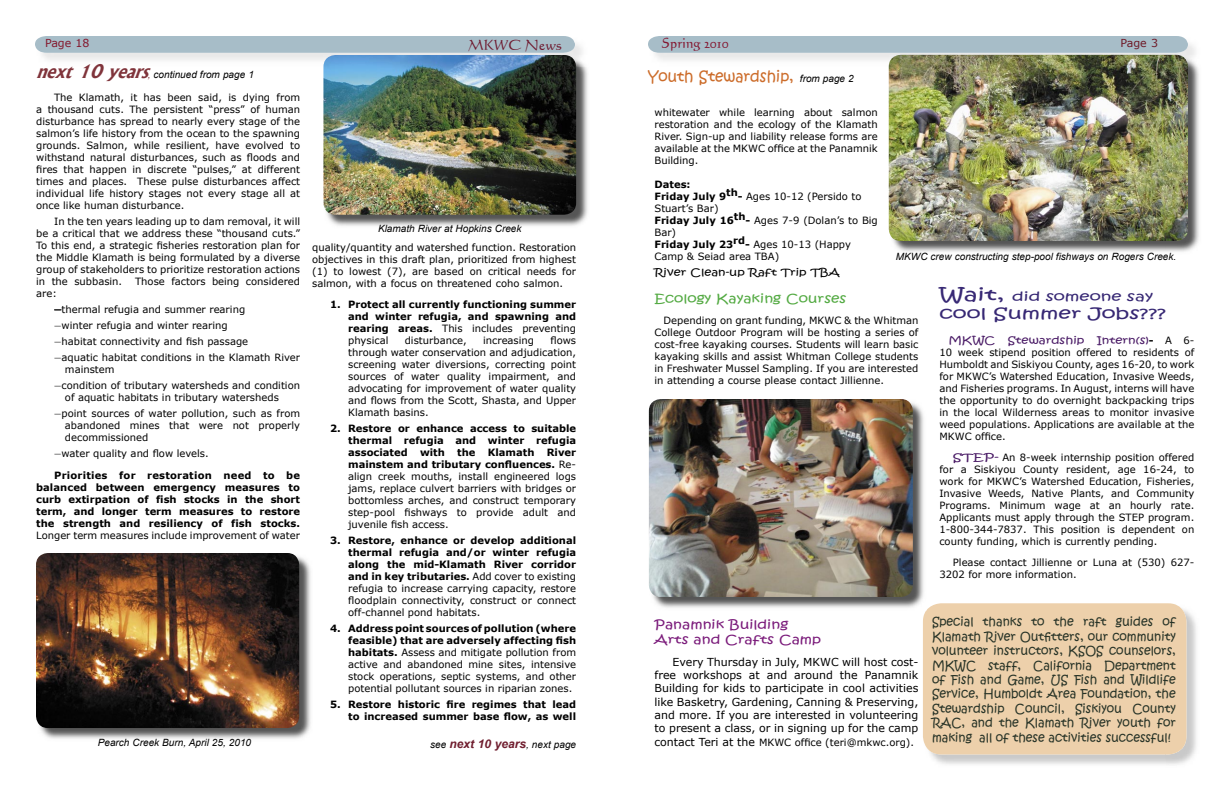
<style>
.page{position:relative;width:1224px;height:792px;background:#fff}
.page>*{position:absolute;margin:0;border:0;box-sizing:border-box;transform-origin:0 0}
.t1{font:15px "Kristen ITC";color:#cc6c2a}
.t2{font:15px "Kristen ITC";color:#372874;scale:1.5 1}
.t3{font:14px "Calligraphic 421 BT Roman B";color:#841730}
.t4{font:14px "Calligraphic 421 BT Roman B";color:#6e182e}
.t5{font:12px/14.4px "Kristen ITC";color:#273327;text-align:justify}
.t6{font:12px/14.4px "Kristen ITC";color:#7b1c7b;scale:1.25 1}
.t7{font:12px "Kristen ITC";color:#54aa43;scale:1.25 1}
.t8{font:12px "Kristen ITC";color:#372874;scale:1.5 1}
.t9{font:11px/13.2px "Verdana";color:#000;text-align:justify}
.t10{font:11px "Verdana";color:#84182d}
.t11{font:11px "Verdana";color:#6e1a28}
.t12{font:10px/12px "Verdana";color:#000;text-align:justify}
.t13{font:700 10px/12px "Verdana";color:#000;text-align:justify}
.t14{font:italic 10px "Arial";color:#000}
.t15{font:700 10px/21.6px "Verdana";letter-spacing:.02em;color:#000}
.t16{font:10px "Kristen ITC";color:#4a1b66;scale:1.27 1}
.t17{font:10px "Kristen ITC";color:#000;scale:1.25 1}
.s1{font-family:"Albertus";font-weight:700;font-size:18px;color:#80343b}
.s2{color:#80343b}
.s3{font-family:"Trebuchet MS"}
.s4{font-family:"Trebuchet MS";font-weight:400}
.s5{font-weight:400}
.s6{font-weight:700}
.s7{font-weight:700;font-size:12px;color:#701e2f}
.s8{font-family:"Arial";font-style:italic;font-size:10px;color:#000}
.s9{font-size:17px}
.s10{font-family:"Verdana";font-weight:700;color:#000}
.s11{font-family:"Verdana";color:#000}
.s12{font-family:"Kristen ITC";color:#4a1b66}
.s13{font-size:11px}
</style>
<div class="page">
<div style="left:648px;top:36px;width:540px;height:17px;background:#a7bdc8"></div>
<div style="left:35px;top:36px;width:540px;height:17px;background:#a7bdc8"></div>
<div style="left:923px;top:603px;width:263px;height:151px;background:#edd0ab"></div>
<img style="left:40px;top:557px;width:271px;height:182px">
<img style="left:36px;top:553px;width:263px;height:175px">
<img style="left:327px;top:66px;width:261px;height:160px">
<img style="left:576px;top:56px;width:11px;height:10px">
<img style="left:323px;top:55px;width:253px;height:160px">
<img style="left:653px;top:403px;width:274px;height:205px">
<svg style="left:923px;top:604px;width:4px;height:7px"></svg>
<img style="left:649px;top:399px;width:264px;height:198px">
<img style="left:893px;top:66px;width:306px;height:186px">
<img style="left:1188px;top:55px;width:10px;height:11px">
<img style="left:889px;top:55px;width:299px;height:186px">
<p class="t10" style="left:45px;top:36px;width:46px">Page 18</p>
<h2 class="t4" style="left:468px;top:36px;width:96px">MKWC News</h2>
<h2 class="t3" style="left:662px;top:34px;width:69px">Spring 2010</h2>
<p class="t11" style="left:1121px;top:36px;width:39px">Page 3</p>
<p class="t14" style="left:36px;top:68px;width:219px"><span class="s1">next10years</span><span class="s2">,</span> continued from page 1</p>
<p class="t12" style="left:36px;top:91px;width:266px;text-indent:18px">The Klamath, it has been said, is dying from a thousand cuts. The persistent “press” of human disturbance has spread to nearly every stage of the salmon’s life history from the ocean to the spawning grounds. Salmon, while resilient, have evolved to withstand natural disturbances, such as floods and fires that happen in discrete “pulses,” at different times and places. These pulse disturbances affect individual life history stages not every stage all at once like human disturbance.</p>
<p class="t12" style="left:36px;top:215px;width:266px;text-indent:18px">In the ten years leading up to dam removal, it will be a critical that we address these “thousand cuts.” To this end, a strategic fisheries restoration plan for the Middle Klamath is being formulated by a diverse group of stakeholders to prioritize restoration actions in the subbasin.</p>
<p class="t12" style="left:135px;top:275px;width:166px">Those factors being considered</p>
<p class="t12" style="left:54px;top:285px;width:247px;line-height:16px;text-align:left;text-indent:-18px">are:<br><span class="s3">—</span>thermal refugia and summer rearing<br><span class="s3">—</span>winter refugia and winter rearing<br><span class="s3">—</span>habitat connectivity and fish passage<br><span class="s3">—</span>aquatic habitat conditions in the Klamath River</p>
<p class="t12" style="left:54px;top:361px;width:247px;line-height:16px;text-indent:11px">mainstem<br><span class="s3">—</span>condition of tributary watersheds and condition</p>
<p class="t12" style="left:54px;top:389px;width:247px;line-height:16px;text-indent:11px">of aquatic habitats in tributary watersheds <span class="s3">—</span>point sources of water pollution, such as from</p>
<p class="t12" style="left:65px;top:419px;width:237px">abandoned mines that were not properly decommissioned</p>
<p class="t15" style="left:54px;top:442px;width:247px"><span class="s4">—</span><span class="s5">water quality and flow levels.<br></span>Priorities for restoration need to be</p>
<p class="t13" style="left:36px;top:481px;width:265px">balanced between emergency measures to curb extirpation of fish stocks in the short term, and longer term measures to restore the strength and resiliency of fish stocks.</p>
<p class="t12" style="left:36px;top:529px;width:265px">Longer term measures include improvement of water</p>
<p class="t14" style="left:378px;top:222px;width:145px">Klamath River at Hopkins Creek</p>
<p class="t12" style="left:312px;top:241px;width:266px">quality/quantity and watershed function. Restoration objectives in this draft plan, prioritized from highest (1) to lowest (7), are based on critical needs for salmon, with a focus on threatened coho salmon.</p>
<p class="t13" style="left:348px;top:298px;width:229px;text-indent:-18px">1. Protect all currently functioning summer and winter refugia, and spawning and rearing areas. <span class="s5">This includes preventing physical</span></p>
<p class="t12" style="left:348px;top:334px;width:230px;text-indent:202px">flows through water conservation and adjudication, screening water diversions, correcting point sources of water quality impairment, and advocating for improvement of water quality and flows from the Scott, Shasta, and Upper Klamath basins.</p>
<p class="t12" style="left:348px;top:422px;width:230px;text-indent:-18px"><span class="s6">2. Restore or enhance access to suitable thermal refugia and winter refugia associated with the Klamath River mainstem and tributary confluences.</span> Re&shy;align creek mouths, install engineered logs jams, replace culvert barriers with bridges or bottomless arches, and construct temporary step-pool fishways to provide adult and juvenile fish access.</p>
<p class="t12" style="left:348px;top:534px;width:230px;text-indent:-18px"><span class="s6">3. Restore, enhance or develop additional thermal refugia and/or winter refugia along the mid-Klamath River corridor and in key tributaries.</span> Add cover to existing refugia to increase carrying capacity, restore floodplain connectivity, construct or connect off-channel pond habitats.</p>
<p class="t12" style="left:348px;top:622px;width:230px;text-indent:-18px"><span class="s6">4. Address point sources of pollution (where feasible) that are adversely affecting fish habitats.</span> Assess and mitigate pollution from active and abandoned mine sites, intensive stock operations, septic systems, and other potential pollutant sources in riparian zones.</p>
<p class="t13" style="left:330px;top:698px;width:247px;text-align:right">5. Restore historic fire regimes that lead to increased summer base flow, as well</p>
<p class="t12" style="left:405px;top:334px;width:64px">disturbance,</p>
<p class="t12" style="left:483px;top:334px;width:53px">increasing</p>
<p class="t14" style="left:98px;top:736px;width:155px">Pearch Creek Burn, April 25, 2010</p>
<p class="t14" style="left:430px;top:738px;width:147px">see <span class="s7">next 10 years</span>, next page</p>
<h1 class="t1" style="left:648px;top:67px;width:207px">Youth Stewardship, <span class="s8">from page 2</span></h1>
<p class="t12" style="left:655px;top:106px;width:225px">whitewater while learning about salmon restoration and the ecology of the Klamath River. Sign-up and liability release forms are available at the MKWC office at the Panamnik Building.</p>
<p class="t12" style="left:655px;top:178px;width:225px;text-align:left"><span class="s6">Dates:<br>Friday July 9</span><sup>th</sup><span class="s6">-</span> Ages 10-12 (Persido to<br>Stuart’s Bar)<br><span class="s6">Friday July 16</span><sup>th</sup><span class="s6">-</span> Ages 7-9 (Dolan’s to Big<br>Bar)<br><span class="s6">Friday July 23</span><sup>rd</sup><span class="s6">-</span> Ages 10-13 (Happy<br>Camp &amp; Seiad area TBA)</p>
<p class="t17" style="left:655px;top:266px;width:150px">River Clean-up Raft Trip TBA</p>
<p class="t7" style="left:655px;top:290px;width:155px">Ecology Kayaking Courses</p>
<p class="t12" style="left:655px;top:314px;width:265px;text-indent:9px">Depending on grant funding, MKWC &amp; the Whitman College Outdoor Program will be hosting a series of cost-free kayaking courses. Students will learn basic kayaking skills and assist Whitman College students in Freshwater Mussel Sampling. If you are interested in attending a course please contact Jillienne.</p>
<p class="t14" style="left:896px;top:250px;width:282px">MKWC crew constructing step-pool fishways on Rogers Creek.</p>
<p class="t8" style="left:939px;top:289px;width:144px"><span class="s9">Wait,</span> did someone say</p>
<h1 class="t2" style="left:939px;top:304px;width:152px">cool Summer Jobs???</h1>
<p class="t16" style="left:948px;top:334px;width:38px">MKWC</p>
<p class="t16" style="left:1008px;top:334px;width:62px">Stewardship</p>
<p class="t16" style="left:1097px;top:334px;width:78px">Intern(s)<span class="s10">-</span> <span class="s11">A 6-</span></p>
<p class="t12" style="left:939px;top:347px;width:256px">10 week stipend position offered to residents of Humboldt and Siskiyou County, ages 16-20, to work for MKWC’s Watershed Education, Invasive Weeds, and Fisheries programs. In August, interns will have the opportunity to do overnight backpacking trips in the local Wilderness areas to monitor invasive weed populations. Applications are available at the MKWC office.</p>
<p class="t12" style="left:939px;top:452px;width:256px;text-indent:13px"><span class="s12">STEP-</span> An 8-week internship position offered for a Siskiyou County resident, age 16-24, to work for MKWC’s Watershed Education, Fisheries, Invasive Weeds, Native Plants, and Community Programs. Minimum wage at an hourly rate.<br>Applicants must apply through the STEP program.<br>1-800-344-7837. This position is dependent on county funding, which is currently pending.</p>
<p class="t12" style="left:939px;top:557px;width:256px;text-indent:14px">Please contact Jillienne or Luna at (530) 627-<br>3202 for more information.</p>
<p class="t6" style="left:655px;top:618px;width:135px">Panamnik Building<br>Arts and Crafts Camp</p>
<p class="t9" style="left:655px;top:655px;width:265px;text-indent:18px">Every Thursday in July, MKWC will host cost&shy;free workshops at and around the Panamnik Building for kids to participate in cool activities like Basketry, Gardening, Canning &amp; Preserving, and more. If you are interested in volunteering to present a class, or in signing up for the camp</p>
<p class="t12" style="left:655px;top:736px;width:261px"><span class="s13">contact Teri at the</span> MKWC office (teri@mkwc.org).</p>
<p class="t5" style="left:932px;top:615px;width:245px">Special thanks to the raft guides of Klamath River Outfitters, our community volunteer instructors, KSOS counselors, MKWC staff, California Department of Fish and Game, US Fish and Wildlife Service, Humboldt Area Foundation, the Stewardship Council, Siskiyou County RAC, and the Klamath River youth for making all of these activities successful!</p>
</div>
